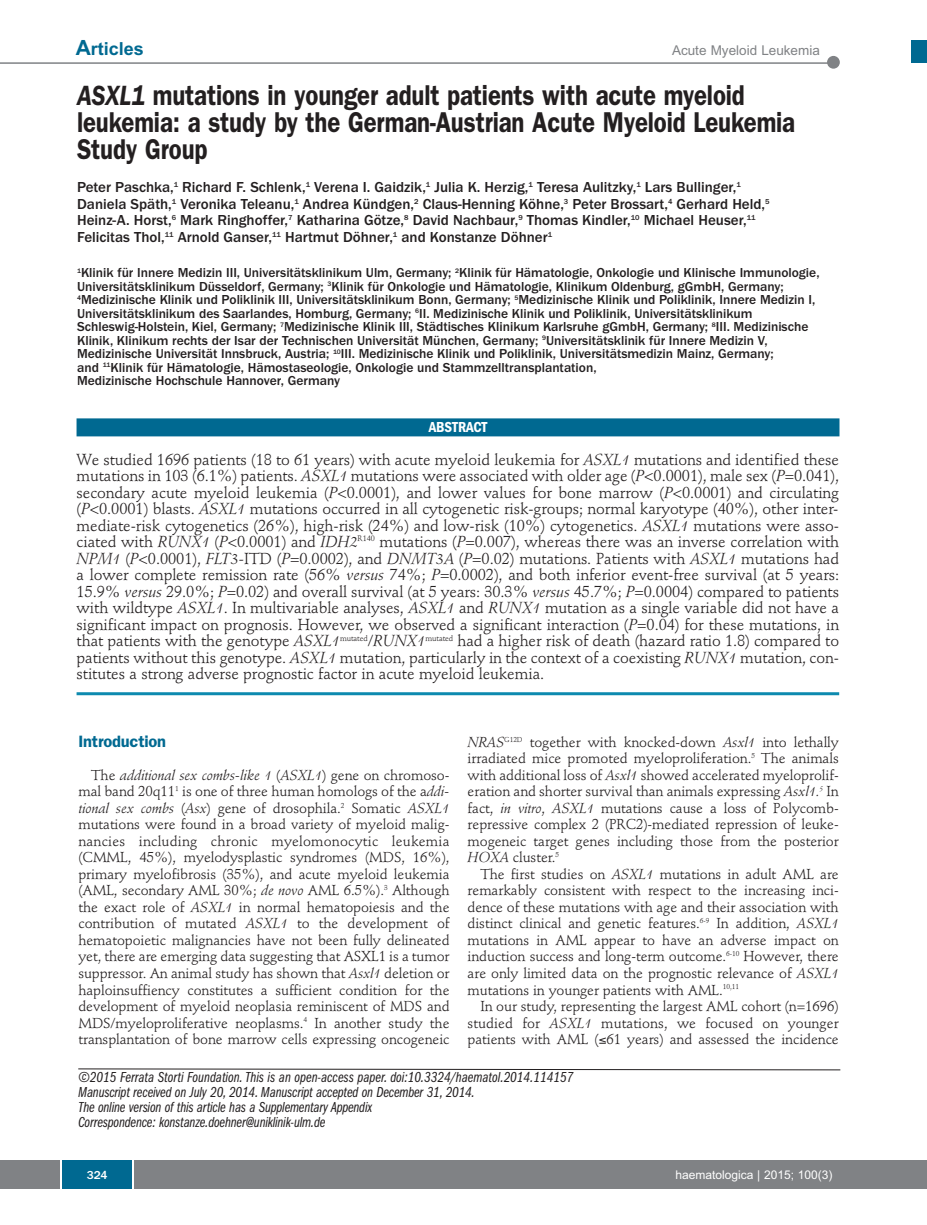
<style>
.page{position:relative;width:927px;height:1225px;background:#fff}
.page>*{position:absolute;margin:0;border:0;box-sizing:border-box;transform-origin:0 0}
.t1{font:600 28.8px/27px "Franklin Gothic";letter-spacing:-.005em;color:#231f20;scale:.83 1}
.t2{font:700 18px "Arial";color:#006991}
.t3{font:600 16.5px "Franklin Gothic";letter-spacing:-.01em;color:#006991}
.t4{font:15.75px/16.5px "Stempel Schneidler";letter-spacing:-.005em;color:#231f20;text-align:justify}
.t5{font:500 15px/16.5px "Franklin Gothic";color:#231f20}
.t6{font:15px/15px "Franklin Gothic Book Cmpr Ital";letter-spacing:-.01em;color:#231f20}
.t7{font:600 condensed 15px "Franklin Gothic";letter-spacing:-.005em;color:#fff}
.t8{font:14.25px/16.5px "Stempel Schneidler";letter-spacing:-.005em;color:#231f20;text-align:justify}
.t9{font:500 13.5px/13.5px "Franklin Gothic";color:#231f20}
.t10{font:13.5px "Arial";color:#808285}
.t11{font:12px "Arial";color:#fff}
.t12{font:500 12px "Franklin Gothic";color:#fff}
.s1{font-size:21px}
.s2{font-style:italic}
</style>
<div class="page">
<div style="left:911px;top:40px;width:16px;height:22px;background:#006991"></div>
<div style="left:910px;top:1160px;width:17px;height:28px;background:#808285"></div>
<hr style="left:0;top:62px;width:833px;height:2px;background:#808285">
<div style="left:827px;top:56px;width:13px;height:13px;background:#808285;border-radius:50%"></div>
<div style="left:0;top:1160px;width:911px;height:28px;background:#808285"></div>
<div style="left:62px;top:1160px;width:71px;height:28px;background:#006991"></div>
<hr style="left:60px;top:1160px;width:2px;height:28px;background:#fff">
<svg style="left:133px;top:1160px;width:1px;height:28px"></svg>
<svg style="left:78px;top:1068px;width:763px;height:2px"></svg>
<hr style="left:77px;top:692px;width:762px;height:3px;background:#0d8aaf">
<div style="left:77px;top:418px;width:762px;height:18px;background:#006991"></div>
<p class="t2" style="left:76px;top:39px;width:70px"><span class="s1">A</span>rticles</p>
<p class="t10" style="left:672px;top:43px;width:149px">Acute Myeloid Leukemia</p>
<h1 class="t1" style="left:77px;top:84px;width:867px"><span class="s2">ASXL1</span> mutations in younger adult patients with acute myeloid leukemia: a study by the German-Austrian Acute Myeloid Leukemia<br>Study Group</h1>
<p class="t5" style="left:77px;top:179px;width:694px">Peter Paschka,<sup>1</sup> Richard F. Schlenk,<sup>1</sup> Verena I. Gaidzik,<sup>1</sup> Julia K. Herzig,<sup>1</sup> Teresa Aulitzky,<sup>1</sup> Lars Bullinger,<sup>1<br></sup>Daniela Späth,<sup>1</sup> Veronika Teleanu,<sup>1</sup> Andrea Kündgen,<sup>2</sup> Claus-Henning Köhne,<sup>3</sup> Peter Brossart,<sup>4</sup> Gerhard Held,<sup>5<br></sup>Heinz-A. Horst,<sup>6</sup> Mark Ringhoffer,<sup>7</sup> Katharina Götze,<sup>8</sup> David Nachbaur,<sup>9</sup> Thomas Kindler,<sup>10</sup> Michael Heuser,<sup>11<br></sup>Felicitas Thol,<sup>11</sup> Arnold Ganser,<sup>11</sup> Hartmut Döhner,<sup>1</sup> and Konstanze Döhner<sup>1</sup></p>
<p class="t9" style="left:77px;top:266px;width:744px"><sup>1</sup>Klinik für Innere Medizin III, Universitätsklinikum Ulm, Germany; <sup>2</sup>Klinik für Hämatologie, Onkologie und Klinische Immunologie, Universitätsklinikum Düsseldorf, Germany; <sup>3</sup>Klinik für Onkologie und Hämatologie, Klinikum Oldenburg, gGmbH, Germany; <sup>4</sup>Medizinische Klinik und Poliklinik III, Universitätsklinikum Bonn, Germany; <sup>5</sup>Medizinische Klinik und Poliklinik, Innere Medizin I, Universitätsklinikum des Saarlandes, Homburg, Germany; <sup>6</sup>II. Medizinische Klinik und Poliklinik, Universitätsklinikum Schleswig-Holstein, Kiel, Germany; <sup>7</sup>Medizinische Klinik III, Städtisches Klinikum Karlsruhe gGmbH, Germany; <sup>8</sup>III. Medizinische Klinik, Klinikum rechts der Isar der Technischen Universität München, Germany; <sup>9</sup>Universitätsklinik für Innere Medizin V, Medizinische Universität Innsbruck, Austria; <sup>10</sup>III. Medizinische Klinik und Poliklinik, Universitätsmedizin Mainz, Germany;<br>and <sup>11</sup>Klinik für Hämatologie, Hämostaseologie, Onkologie und Stammzelltransplantation,<br>Medizinische Hochschule Hannover, Germany</p>
<p class="t7" style="left:429px;top:422px;width:60px">ABSTRACT</p>
<p class="t4" style="left:77px;top:453px;width:764px">We studied 1696 patients (18 to 61 years) with acute myeloid leukemia for <span class="s2">ASXL1</span> mutations and identified these mutations in 103 (6.1%) patients. <span class="s2">ASXL1</span> mutations were associated with older age (<span class="s2">P</span>&lt;0.0001), male sex (<span class="s2">P</span>=0.041), secondary acute myeloid leukemia (<span class="s2">P</span>&lt;0.0001), and lower values for bone marrow (<span class="s2">P</span>&lt;0.0001) and circulating (<span class="s2">P</span>&lt;0.0001) blasts. <span class="s2">ASXL1</span> mutations occurred in all cytogenetic risk-groups; normal karyotype (40%), other inter&shy;mediate-risk cytogenetics (26%), high-risk (24%) and low-risk (10%) cytogenetics. <span class="s2">ASXL1</span> mutations were asso&shy;ciated with <span class="s2">RUNX1</span> (<span class="s2">P</span>&lt;0.0001) and <span class="s2">IDH2</span><sup>R140</sup> mutations (<span class="s2">P</span>=0.007), whereas there was an inverse correlation with <span class="s2">NPM1</span> (<span class="s2">P</span>&lt;0.0001), <span class="s2">FLT3-</span>ITD (<span class="s2">P</span>=0.0002), and <span class="s2">DNMT3A</span> (<span class="s2">P</span>=0.02) mutations. Patients with <span class="s2">ASXL1</span> mutations had a lower complete remission rate (56% <span class="s2">versus</span> 74%; <span class="s2">P</span>=0.0002), and both inferior event-free survival (at 5 years:<br>15.9% <span class="s2">versus</span> 29.0%; <span class="s2">P</span>=0.02) and overall survival (at 5 years: 30.3% <span class="s2">versus</span> 45.7%; <span class="s2">P</span>=0.0004) compared to patients with wildtype <span class="s2">ASXL1</span>. In multivariable analyses, <span class="s2">ASXL1</span> and <span class="s2">RUNX1</span> mutation as a single variable did not have a significant impact on prognosis. However, we observed a significant interaction (<span class="s2">P</span>=0.04) for these mutations, in that patients with the genotype <span class="s2">ASXL1</span><sup>mutated</sup>/<span class="s2">RUNX1</span><sup>mutated</sup> had a higher risk of death (hazard ratio 1.8) compared to patients without this genotype. <span class="s2">ASXL1</span> mutation, particularly in the context of a coexisting <span class="s2">RUNX1</span> mutation, con&shy;stitutes a strong adverse prognostic factor in acute myeloid leukemia.</p>
<p class="t3" style="left:78px;top:735px;width:89px">Introduction</p>
<p class="t8" style="left:78px;top:768px;width:373px;text-indent:13px">The <span class="s2">additional sex combs-like 1</span> (<span class="s2">ASXL1</span>) gene on chromoso&shy;mal band 20q11<sup>1</sup> is one of three human homologs of the a<span class="s2">ddi&shy;tional sex combs</span> (<span class="s2">Asx</span>) gene of drosophila.<sup>2</sup> Somatic <span class="s2">ASXL1 </span>mutations were found in a broad variety of myeloid malig&shy;nancies including chronic myelomonocytic leukemia (CMML, 45%), myelodysplastic syndromes (MDS, 16%), primary myelofibrosis (35%), and acute myeloid leukemia (AML, secondary AML 30%; <span class="s2">de novo</span> AML 6.5%).<sup>3</sup> Although the exact role of <span class="s2">ASXL1</span> in normal hematopoiesis and the contribution of mutated <span class="s2">ASXL1</span> to the development of hematopoietic malignancies have not been fully delineated yet, there are emerging data suggesting that ASXL1 is a tumor suppressor. An animal study has shown that <span class="s2">Asxl1</span> deletion or haploinsuffiency constitutes a sufficient condition for the development of myeloid neoplasia reminiscent of MDS and MDS/myeloproliferative neoplasms.<sup>4</sup> In another study the transplantation of bone marrow cells expressing oncogeneic</p>
<p class="t8" style="left:468px;top:735px;width:373px"><span class="s2">NRAS</span><sup>G12D</sup> together with knocked-down <span class="s2">Asxl1</span> into lethally irradiated mice promoted myeloproliferation.<sup>5</sup> The animals with additional loss of <span class="s2">Asxl1</span> showed accelerated myeloprolif&shy;eration and shorter survival than animals expressing <span class="s2">Asxl1.</span><sup>5</sup> In fact, <span class="s2">in vitro</span>, <span class="s2">ASXL1</span> mutations cause a loss of Polycomb&shy;repressive complex 2 (PRC2)-mediated repression of leuke&shy;mogeneic target genes including those from the posterior <span class="s2">HOXA</span> cluster.<sup>5</sup></p>
<p class="t8" style="left:468px;top:867px;width:373px;text-indent:13px">The first studies on <span class="s2">ASXL1</span> mutations in adult AML are remarkably consistent with respect to the increasing inci&shy;dence of these mutations with age and their association with distinct clinical and genetic features.<sup>6-9</sup> In addition, <span class="s2">ASXL1 </span>mutations in AML appear to have an adverse impact on induction success and long-term outcome.<sup>6-10</sup> However, there are only limited data on the prognostic relevance of <span class="s2">ASXL1 </span>mutations in younger patients with AML.<sup>10,11</sup></p>
<p class="t8" style="left:468px;top:999px;width:373px;text-indent:13px">In our study, representing the largest AML cohort (n=1696) studied for <span class="s2">ASXL1</span> mutations, we focused on younger patients with AML (≤61 years) and assessed the incidence</p>
<p class="t6" style="left:78px;top:1071px;width:497px">©2015 Ferrata Storti Foundation.This is an open-access paper. doi:10.3324/haematol.2014.114157<br>Manuscript received on July 20, 2014. Manuscript accepted on December 31, 2014.<br>The online version of this article has a Supplementary Appendix<br>Correspondence: konstanze.doehner@uniklinik-ulm.de</p>
<p class="t12" style="left:87px;top:1167px;width:22px">324</p>
<p class="t11" style="left:676px;top:1167px;width:158px">haematologica | 2015; 100(3)</p>
</div>
